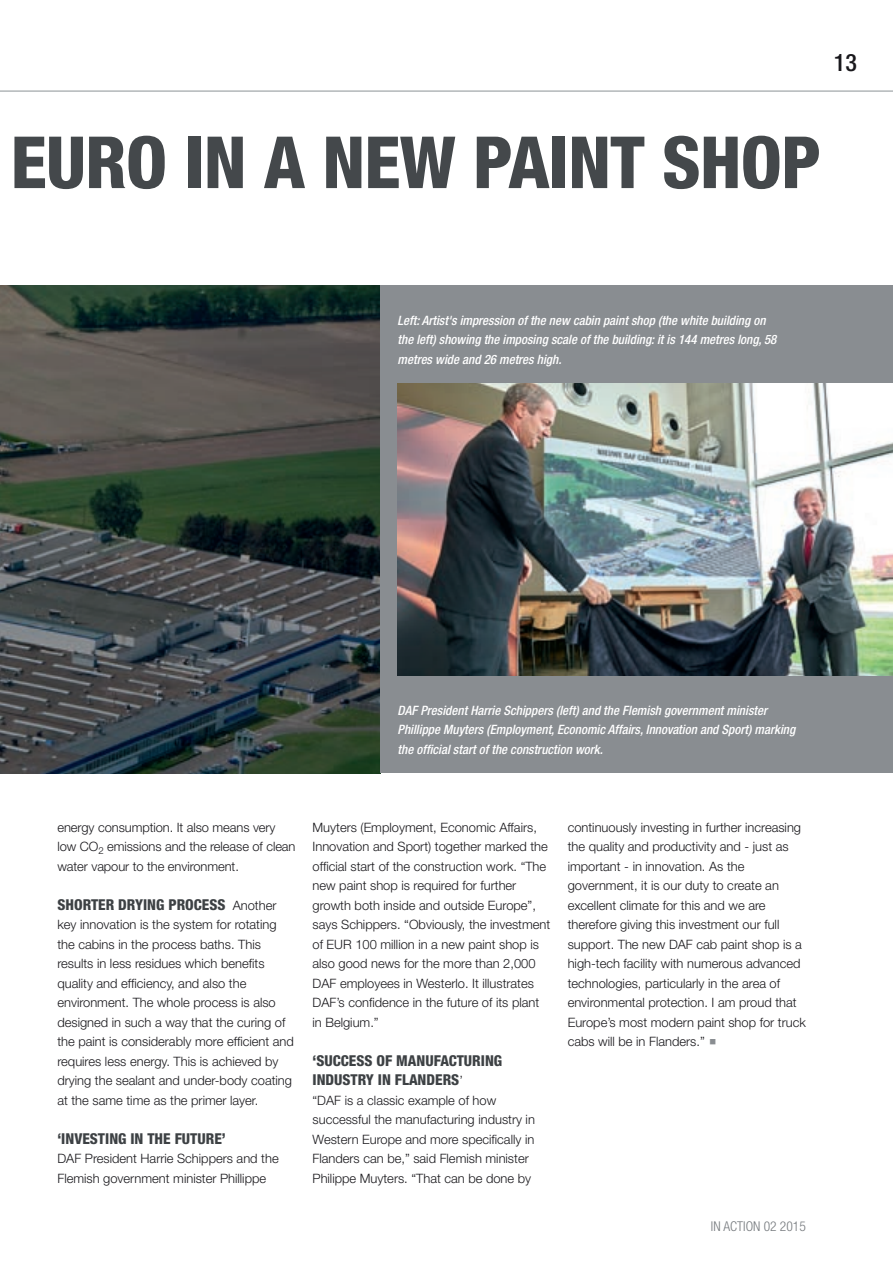
<style>
.page{position:relative;width:893px;height:1263px;background:#fff}
.page>*{position:absolute;margin:0;border:0;box-sizing:border-box;transform-origin:0 0}
.t1{font:800 condensed 72px "Helvetica Neue LT Pro";letter-spacing:-.01em;color:#44484b}
.t2{font:500 condensed 24px "Helvetica Neue LT Pro";color:#19181c}
.t3{font:800 condensed 15px/19.5px "Helvetica Neue LT Pro";color:#3d4144}
.t4{font:300 condensed 13.5px "Helvetica Neue LT Pro";color:#767a7e}
.t5{font:300 12.9px/19.5px "Helvetica Neue LT Pro";color:#19181c}
.t6{font:italic 500 condensed 12.9px/19.5px "Helvetica Neue LT Pro";color:#fff}
.s1{font-weight:300;font-stretch:normal;font-size:12.9px;color:#19181c}
</style>
<div class="page">
<img style="left:0;top:286px;width:381px;height:487px">
<div style="left:381px;top:286px;width:512px;height:487px;background:#898d91"></div>
<img style="left:398px;top:383px;width:495px;height:293px">
<svg style="left:0;top:90px;width:893px;height:2px;background:#c4c8c9"></svg>
<h2 class="t2" style="left:834px;top:48px;width:25px">13</h2>
<h1 class="t1" style="left:11px;top:118px;width:812px">EURO IN A NEW PAINT SHOP</h1>
<p class="t6" style="left:398px;top:310px;width:380px">Left: Artist's impression of the new cabin paint shop (the white building on the left) showing the imposing scale of the building: it is 144 metres long, 58 metres wide and 26 metres high.</p>
<p class="t6" style="left:398px;top:700px;width:399px">DAF President Harrie Schippers (left) and the Flemish government minister<br>Phillippe Muyters (Employment, Economic Affairs, Innovation and Sport) marking the official start of the construction work.</p>
<p class="t5" style="left:57px;top:817px;width:240px">energy consumption. It also means very low CO<sub>2</sub> emissions and the release of clean water vapour to the environment.</p>
<p class="t3" style="left:57px;top:894px;width:221px">SHORTER DRYING PROCESS <span class="s1">Another</span></p>
<p class="t5" style="left:57px;top:914px;width:238px">key innovation is the system for rotating the cabins in the process baths. This results in less residues which benefits quality and efficiency, and also the environment. The whole process is also designed in such a way that the curing of the paint is considerably more efficient and requires less energy. This is achieved by drying the sealant and under-body coating at the same time as the primer layer.</p>
<p class="t3" style="left:57px;top:1128px;width:170px">‘INVESTING IN THE FUTURE’</p>
<p class="t5" style="left:57px;top:1148px;width:223px">DAF President Harrie Schippers and the<br>Flemish government minister Phillippe</p>
<p class="t5" style="left:313px;top:817px;width:239px">Muyters (Employment, Economic Affairs, Innovation and Sport) together marked the official start of the construction work. “The new paint shop is required for further growth both inside and outside Europe”, says Schippers. “Obviously, the investment of EUR 100 million in a new paint shop is also good news for the more than 2,000<br>DAF employees in Westerlo. It illustrates DAF’s confidence in the future of its plant in Belgium.”</p>
<p class="t3" style="left:313px;top:1050px;width:191px">‘SUCCESS OF MANUFACTURING<br>INDUSTRY IN FLANDERS<span class="s1">’</span></p>
<p class="t5" style="left:313px;top:1090px;width:224px">“DAF is a classic example of how successful the manufacturing industry in Western Europe and more specifically in Flanders can be,” said Flemish minister Philippe Muyters. “That can be done by</p>
<p class="t5" style="left:568px;top:817px;width:240px">continuously investing in further increasing the quality and productivity and - just as important - in innovation. As the government, it is our duty to create an excellent climate for this and we are therefore giving this investment our full support. The new DAF cab paint shop is a high-tech facility with numerous advanced technologies, particularly in the area of environmental protection. I am proud that Europe’s most modern paint shop for truck cabs will be in Flanders.”</p>
<p class="t4" style="left:711px;top:1219px;width:96px">IN ACTION 02 2015</p>
</div>
